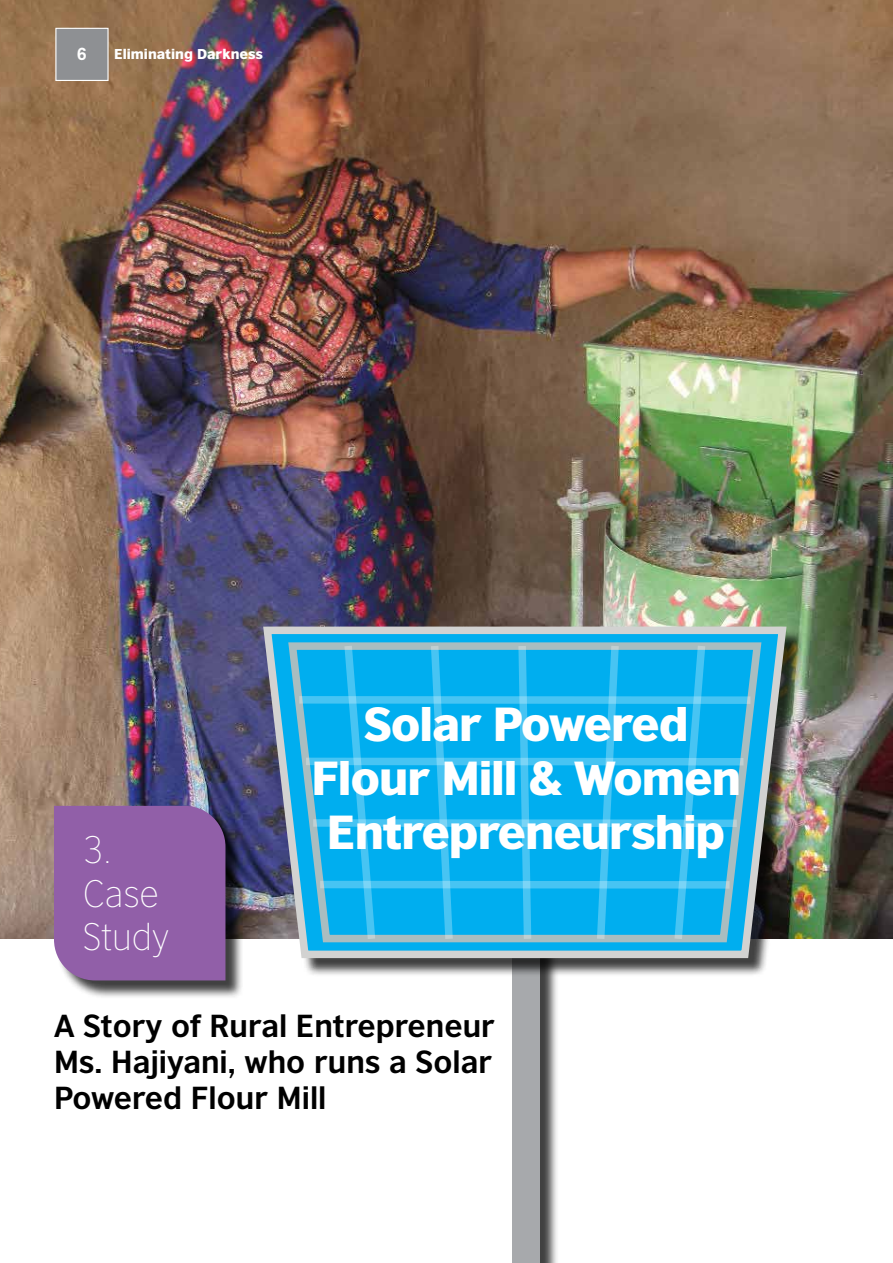
<style>
.page{position:relative;width:893px;height:1263px;background:#fff}
.page>*{position:absolute;margin:0;border:0;box-sizing:border-box;transform-origin:0 0}
.t1{font:900 45px/54px "British Council Sans";letter-spacing:-.025em;color:#fff;text-align:center}
.t2{font:200 36px/43.2px "British Council Sans";color:#fff}
.t3{font:700 30px/36px "British Council Sans";color:#000;text-align:justify}
.t4{font:500 18px "Akzidenz Grotesk BE";color:#fff}
.t5{font:900 13.5px "British Council Sans";color:#fff}
</style>
<div class="page">
<img style="left:0;top:0;width:893px;height:939px">
<div style="left:515px;top:943px;width:44px;height:320px;background:#000;opacity:.75"></div>
<div style="left:513px;top:941px;width:27px;height:322px;background:#a7a9ac"></div>
<div style="left:266px;top:629px;width:539px;height:348px;background:#000;opacity:.75"></div>
<img style="left:259px;top:622px;width:532px;height:340px">
<svg style="left:284px;top:638px;width:482px;height:308px;background:#17ade5"></svg>
<svg style="left:343px;top:644px;width:37px;height:296px;background:#15b3ed"></svg>
<svg style="left:427px;top:644px;width:30px;height:296px;background:#18b4ee"></svg>
<svg style="left:670px;top:644px;width:37px;height:296px;background:#15b3ed"></svg>
<svg style="left:593px;top:644px;width:30px;height:296px;background:#18b4ee"></svg>
<svg style="left:514px;top:644px;width:21px;height:296px;background:#1fb6ee"></svg>
<svg style="left:320px;top:881px;width:409px;height:8px;background:#48c4f2"></svg>
<svg style="left:313px;top:819px;width:424px;height:8px;background:#49c4f2"></svg>
<svg style="left:306px;top:758px;width:437px;height:7px;background:#4dc5f2"></svg>
<svg style="left:299px;top:696px;width:451px;height:8px;background:#48c4f2"></svg>
<div style="left:56px;top:808px;width:188px;height:191px;background:#000;opacity:.75"></div>
<div style="left:54px;top:806px;width:171px;height:174px;background:#915fa8"></div>
<div style="left:55px;top:28px;width:54px;height:53px;background:#8e9093;border:1px solid #fff"></div>
<p class="t4" style="left:77px;top:43px;width:12px">6</p>
<p class="t5" style="left:114px;top:45px;width:151px">Eliminating Darkness</p>
<p class="t2" style="left:83px;top:828px;width:88px">3.<br>Case<br>Study</p>
<h1 class="t1" style="left:311px;top:695px;width:431px">Solar Powered<br>Flour Mill &amp; Women<br>Entrepreneurship</h1>
<p class="t3" style="left:54px;top:1007px;width:442px">A Story of Rural Entrepreneur Ms. Hajiyani, who runs a Solar Powered Flour Mill</p>
</div>
